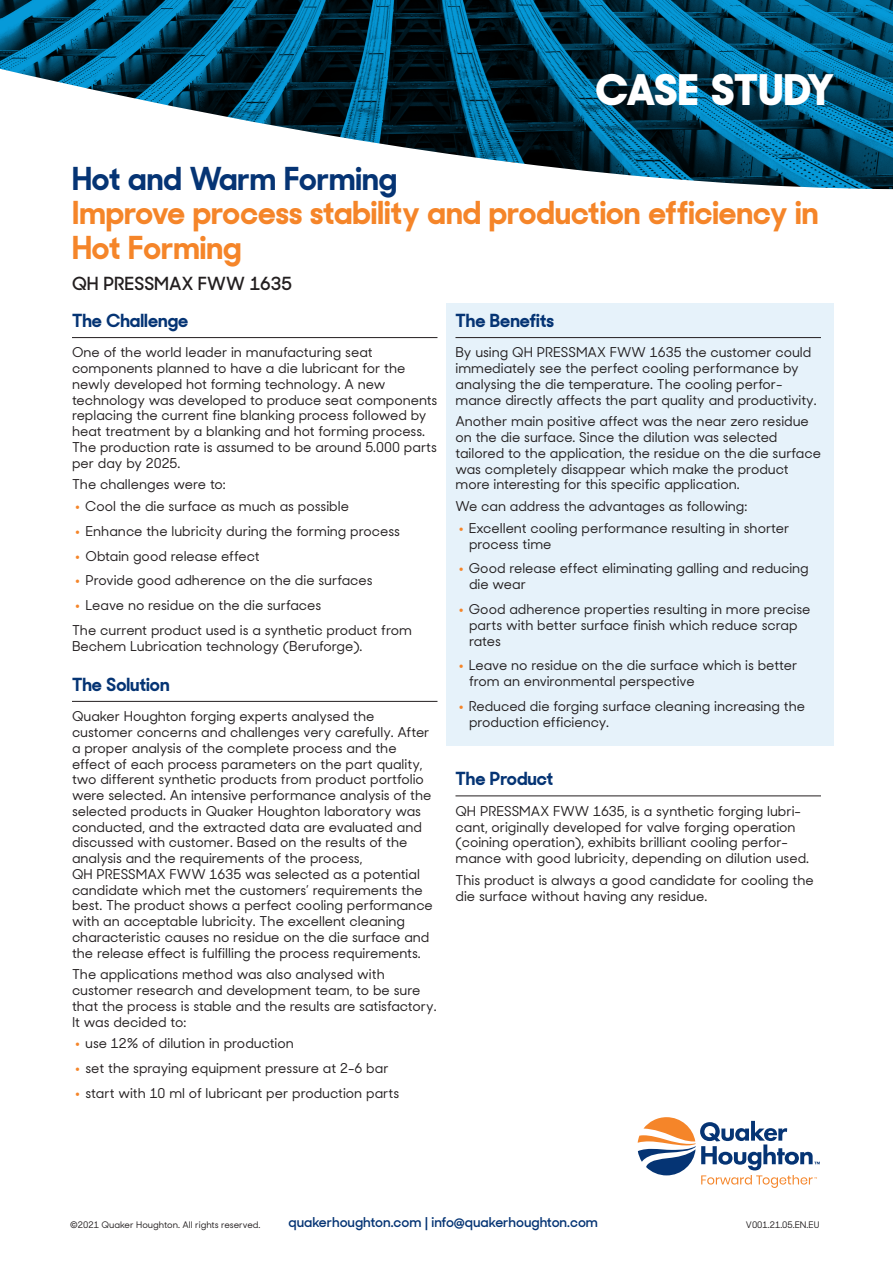
<style>
.page{position:relative;width:893px;height:1263px;background:#fff}
.page>*{position:absolute;margin:0;border:0;box-sizing:border-box;transform-origin:0 0}
.t1{font:800 42px "Sharp Sans Display No 2";color:#fff}
.t2{font:700 31.5px/34.5px "Sharp Sans Display No 2";color:#f58529}
.t3{font:700 18px "Sharp Sans Display No 2";color:#053474}
.t4{font:600 18px "Sharp Sans Display No 2";color:#231f20}
.t5{font:500 13.5px/15.8px "Sharp Sans Display No 2";color:#231f20}
.t6{font:600 13.5px "Sharp Sans Display No 2";color:#053474}
.t7{font:500 9px "Sharp Sans Display No 2";color:#231f20}
.s1{color:#053474}
.s2{font-weight:400;font-size:27px;color:#f58529}
</style>
<div class="page">
<svg style="left:0;top:0;width:893px;height:6px;background:#024967"></svg>
<svg style="left:0;top:6px;width:893px;height:304px"></svg>
<svg style="left:638px;top:1117px;width:182px;height:71px"></svg>
<div style="left:446px;top:303px;width:387px;height:442px;background:#e6f2fa"></div>
<hr style="left:72px;top:337px;width:365px;height:1px;background:#231f20">
<hr style="left:72px;top:701px;width:365px;height:1px;background:#231f20">
<hr style="left:455px;top:337px;width:366px;height:1px;background:#231f20">
<hr style="left:455px;top:795px;width:366px;height:1px;background:#231f20">
<h1 class="t1" style="left:596px;top:54px;width:239px">CASE STUDY</h1>
<h2 class="t2" style="left:72px;top:158px;width:748px"><span class="s1">Hot and Warm Forming<br></span>Improve process stability and production efficiency in<br>Hot Forming</h2>
<h3 class="t4" style="left:72px;top:269px;width:222px">QH PRESSMAX FWW 1635</h3>
<h4 class="t3" style="left:72px;top:305px;width:118px">The Challenge</h4>
<h5 class="t5" style="left:72px;top:343px;width:367px">One of the world leader in manufacturing seat components planned to have a die lubricant for the newly developed hot forming technology. A new technology was developed to produce seat components replacing the current fine blanking process followed by heat treatment by a blanking and hot forming process.<br>The production rate is assumed to be around 5.000 parts per day by 2025.</h5>
<h5 class="t5" style="left:72px;top:475px;width:155px">The challenges were to:</h5>
<p class="t5" style="left:74px;top:497px;width:277px"><span class="s2">•</span> Cool the die surface as much as possible</p>
<p class="t5" style="left:74px;top:522px;width:328px"><span class="s2">•</span> Enhance the lubricity during the forming process</p>
<p class="t5" style="left:74px;top:547px;width:187px"><span class="s2">•</span> Obtain good release effect</p>
<p class="t5" style="left:74px;top:571px;width:300px"><span class="s2">•</span> Provide good adherence on the die surfaces</p>
<p class="t5" style="left:74px;top:596px;width:249px"><span class="s2">•</span> Leave no residue on the die surfaces</p>
<h5 class="t5" style="left:72px;top:621px;width:341px">The current product used is a synthetic product from<br>Bechem Lubrication technology (Beruforge).</h5>
<h4 class="t3" style="left:72px;top:669px;width:99px">The Solution</h4>
<p class="t5" style="left:72px;top:707px;width:362px">Quaker Houghton forging experts analysed the customer concerns and challenges very carefully. After a proper analysis of the complete process and the effect of each process parameters on the part quality, two different synthetic products from product portfolio were selected. An intensive performance analysis of the selected products in Quaker Houghton laboratory was conducted, and the extracted data are evaluated and discussed with customer. Based on the results of the analysis and the requirements of the process,<br>QH PRESSMAX FWW 1635 was selected as a potential candidate which met the customers’ requirements the best. The product shows a perfect cooling performance with an acceptable lubricity. The excellent cleaning characteristic causes no residue on the die surface and the release effect is fulfilling the process requirements.</p>
<p class="t5" style="left:72px;top:965px;width:366px">The applications method was also analysed with customer research and development team, to be sure that the process is stable and the results are satisfactory.<br>It was decided to:</p>
<p class="t5" style="left:74px;top:1034px;width:222px"><span class="s2">•</span> use 12% of dilution in production</p>
<p class="t5" style="left:74px;top:1059px;width:317px"><span class="s2">•</span> set the spraying equipment pressure at 2-6 bar</p>
<p class="t5" style="left:74px;top:1084px;width:327px"><span class="s2">•</span> start with 10 ml of lubricant per production parts</p>
<h4 class="t3" style="left:455px;top:305px;width:100px">The Benefits</h4>
<h5 class="t5" style="left:455px;top:343px;width:363px">By using QH PRESSMAX FWW 1635 the customer could immediately see the perfect cooling performance by analysing the die temperature. The cooling perfor&shy;mance directly affects the part quality and productivity.</h5>
<h5 class="t5" style="left:455px;top:412px;width:367px">Another main positive affect was the near zero residue on the die surface. Since the dilution was selected tailored to the application, the residue on the die surface was completely disappear which make the product more interesting for this specific application.</h5>
<h5 class="t5" style="left:455px;top:497px;width:293px">We can address the advantages as following:</h5>
<p class="t5" style="left:469px;top:519px;width:322px;text-indent:-12px"><span class="s2">•</span> Excellent cooling performance resulting in shorter process time</p>
<p class="t5" style="left:469px;top:559px;width:341px;text-indent:-12px"><span class="s2">•</span> Good release effect eliminating galling and reducing die wear</p>
<p class="t5" style="left:469px;top:600px;width:343px;text-indent:-12px"><span class="s2">•</span> Good adherence properties resulting in more precise parts with better surface finish which reduce scrap rates</p>
<p class="t5" style="left:469px;top:656px;width:330px;text-indent:-12px"><span class="s2">•</span> Leave no residue on the die surface which is better from an environmental perspective</p>
<p class="t5" style="left:469px;top:697px;width:338px;text-indent:-12px"><span class="s2">•</span> Reduced die forging surface cleaning increasing the production efficiency.</p>
<h4 class="t3" style="left:455px;top:763px;width:99px">The Product</h4>
<h5 class="t5" style="left:455px;top:802px;width:355px">QH PRESSMAX FWW 1635, is a synthetic forging lubri&shy;cant, originally developed for valve forging operation (coining operation), exhibits brilliant cooling perfor&shy;mance with good lubricity, depending on dilution used.</h5>
<h5 class="t5" style="left:455px;top:870px;width:360px;line-height:16.5px">This product is always a good candidate for cooling the die surface without having any residue.</h5>
<p class="t7" style="left:70px;top:1217px;width:192px">©2021 Quaker Houghton. All rights reserved.</p>
<p class="t6" style="left:288px;top:1210px;width:311px">quakerhoughton.com | info@quakerhoughton.com</p>
<p class="t7" style="left:746px;top:1217px;width:75px">V001.21.05.EN.EU</p>
</div>
